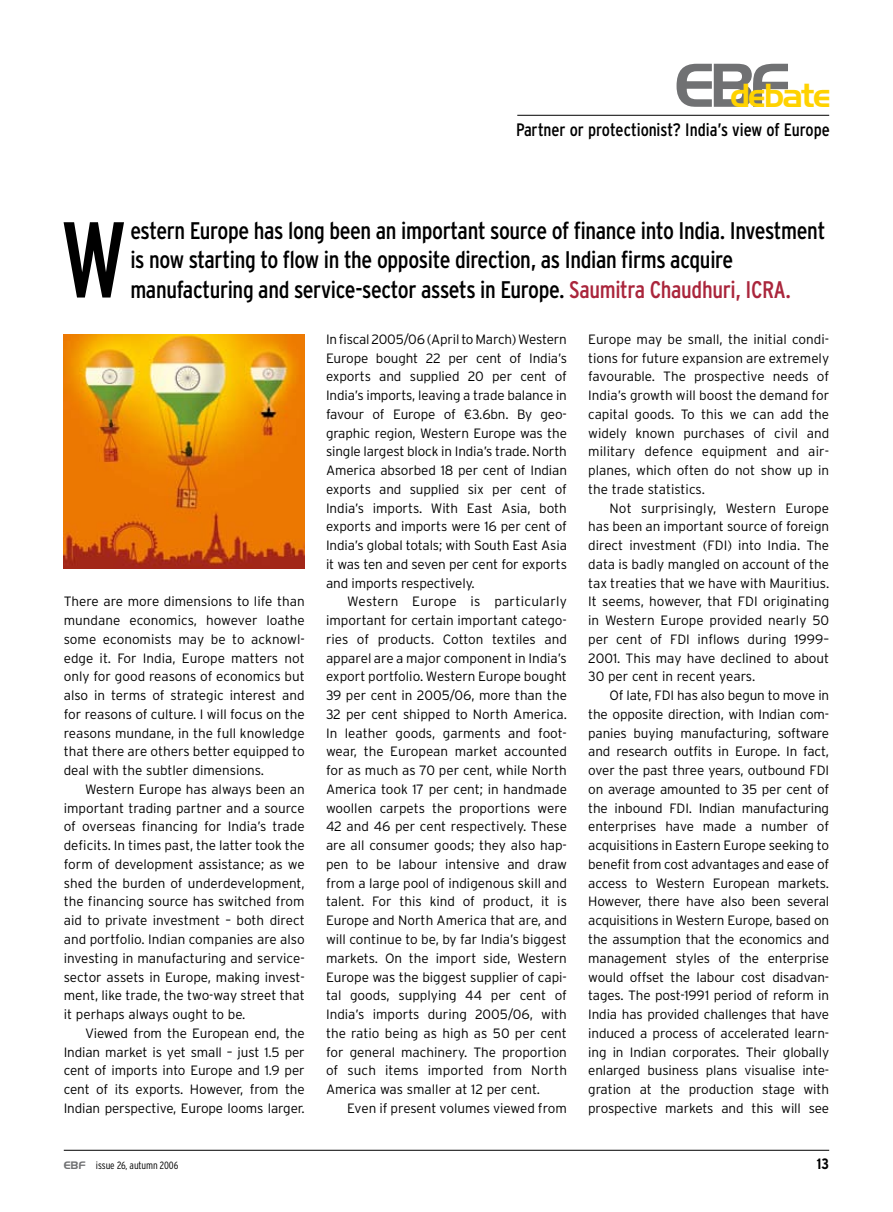
<style>
.page{position:relative;width:893px;height:1212px;background:#fff}
.page>*{position:absolute;margin:0;border:0;box-sizing:border-box;transform-origin:0 0}
.t1{font:condensed 107.55px "Interstate";color:#000}
.t2{font:32.4px "Handel Gothic BT";letter-spacing:-.05em;color:#ffd200}
.t3{font:condensed 24px/29.2px "Interstate";letter-spacing:-.015em;color:#000}
.t4{font:condensed 18px "Interstate";color:#000}
.t5{font:700 condensed 15px "Interstate";color:#000}
.t6{font:300 13.5px/18.8px "Interstate";letter-spacing:-.01em;color:#000;text-align:justify}
.t7{font:300 condensed 10.5px "Interstate";letter-spacing:-.01em;color:#000}
.s1{font-size:60px;color:#707173}
.s2{color:#aa263c}
.s3{font-family:"Handel Gothic BT";font-weight:400;font-stretch:normal;color:#707173}
</style>
<div class="page">
<img style="left:64px;top:334px;width:241px;height:235px">
<hr style="left:64px;top:1150px;width:765px;height:1px;background:#000">
<hr style="left:517px;top:115px;width:312px;height:1px;background:#000">
<h2 class="t2" style="left:675px;top:76px;width:157px"><span class="s1">EBF</span>debate</h2>
<h3 class="t4" style="left:516px;top:120px;width:315px">Partner or protectionist? India’s view of Europe</h3>
<h1 class="t1" style="left:61px;top:200px;width:68px">W</h1>
<h3 class="t3" style="left:130px;top:216px;width:696px">estern Europe has long been an important source of finance into India. Investment is now starting to flow in the opposite direction, as Indian firms acquire manufacturing and service-sector assets in Europe. <span class="s2">Saumitra Chaudhuri, ICRA.</span></h3>
<p class="t6" style="left:64px;top:592px;width:242px">There are more dimensions to life than mundane economics, however loathe some economists may be to acknowl&shy;edge it. For India, Europe matters not only for good reasons of economics but also in terms of strategic interest and for reasons of culture. I will focus on the reasons mundane, in the full knowledge that there are others better equipped to deal with the subtler dimensions.</p>
<p class="t6" style="left:64px;top:780px;width:242px;text-indent:21px">Western Europe has always been an important trading partner and a source of overseas financing for India’s trade deficits. In times past, the latter took the form of development assistance; as we shed the burden of underdevelopment, the financing source has switched from aid to private investment – both direct and portfolio. Indian companies are also investing in manufacturing and service&shy;sector assets in Europe, making invest&shy;ment, like trade, the two-way street that it perhaps always ought to be.</p>
<p class="t6" style="left:64px;top:1023px;width:242px;text-indent:21px">Viewed from the European end, the Indian market is yet small – just 1.5 per cent of imports into Europe and 1.9 per cent of its exports. However, from the Indian perspective, Europe looms larger.</p>
<p class="t6" style="left:326px;top:330px;width:242px">In fiscal 2005/06 (April to March) Western Europe bought 22 per cent of India’s exports and supplied 20 per cent of India’s imports, leaving a trade balance in favour of Europe of €3.6bn. By geo&shy;graphic region, Western Europe was the single largest block in India’s trade. North America absorbed 18 per cent of Indian exports and supplied six per cent of India’s imports. With East Asia, both exports and imports were 16 per cent of India’s global totals; with South East Asia it was ten and seven per cent for exports and imports respectively.</p>
<p class="t6" style="left:326px;top:592px;width:243px;text-indent:21px">Western Europe is particularly important for certain important catego&shy;ries of products. Cotton textiles and apparel are a major component in India’s export portfolio. Western Europe bought 39 per cent in 2005/06, more than the 32 per cent shipped to North America.<br>In leather goods, garments and foot&shy;wear, the European market accounted for as much as 70 per cent, while North America took 17 per cent; in handmade woollen carpets the proportions were 42 and 46 per cent respectively. These are all consumer goods; they also hap&shy;pen to be labour intensive and draw from a large pool of indigenous skill and talent. For this kind of product, it is Europe and North America that are, and will continue to be, by far India’s biggest markets. On the import side, Western Europe was the biggest supplier of capi&shy;tal goods, supplying 44 per cent of India’s imports during 2005/06, with the ratio being as high as 50 per cent for general machinery. The proportion of such items imported from North America was smaller at 12 per cent.</p>
<p class="t6" style="left:347px;top:1098px;width:221px">Even if present volumes viewed from</p>
<p class="t6" style="left:588px;top:330px;width:242px">Europe may be small, the initial condi&shy;tions for future expansion are extremely favourable. The prospective needs of India’s growth will boost the demand for capital goods. To this we can add the widely known purchases of civil and military defence equipment and air&shy;planes, which often do not show up in the trade statistics.</p>
<p class="t6" style="left:588px;top:498px;width:242px;text-indent:21px">Not surprisingly, Western Europe has been an important source of foreign direct investment (FDI) into India. The data is badly mangled on account of the tax treaties that we have with Mauritius.<br>It seems, however, that FDI originating in Western Europe provided nearly 50 per cent of FDI inflows during 1999– 2001. This may have declined to about 30 per cent in recent years.</p>
<p class="t6" style="left:588px;top:686px;width:242px;text-indent:21px">Of late, FDI has also begun to move in the opposite direction, with Indian com&shy;panies buying manufacturing, software and research outfits in Europe. In fact, over the past three years, outbound FDI on average amounted to 35 per cent of the inbound FDI. Indian manufacturing enterprises have made a number of acquisitions in Eastern Europe seeking to benefit from cost advantages and ease of access to Western European markets.<br>However, there have also been several acquisitions in Western Europe, based on the assumption that the economics and management styles of the enterprise would offset the labour cost disadvan&shy;tages. The post-1991 period of reform in India has provided challenges that have induced a process of accelerated learn&shy;ing in Indian corporates. Their globally enlarged business plans visualise inte&shy;gration at the production stage with prospective markets and this will see</p>
<p class="t7" style="left:64px;top:1159px;width:116px"><span class="s3">EBF</span> issue 26, autumn 2006</p>
<p class="t5" style="left:817px;top:1155px;width:14px">13</p>
</div>
